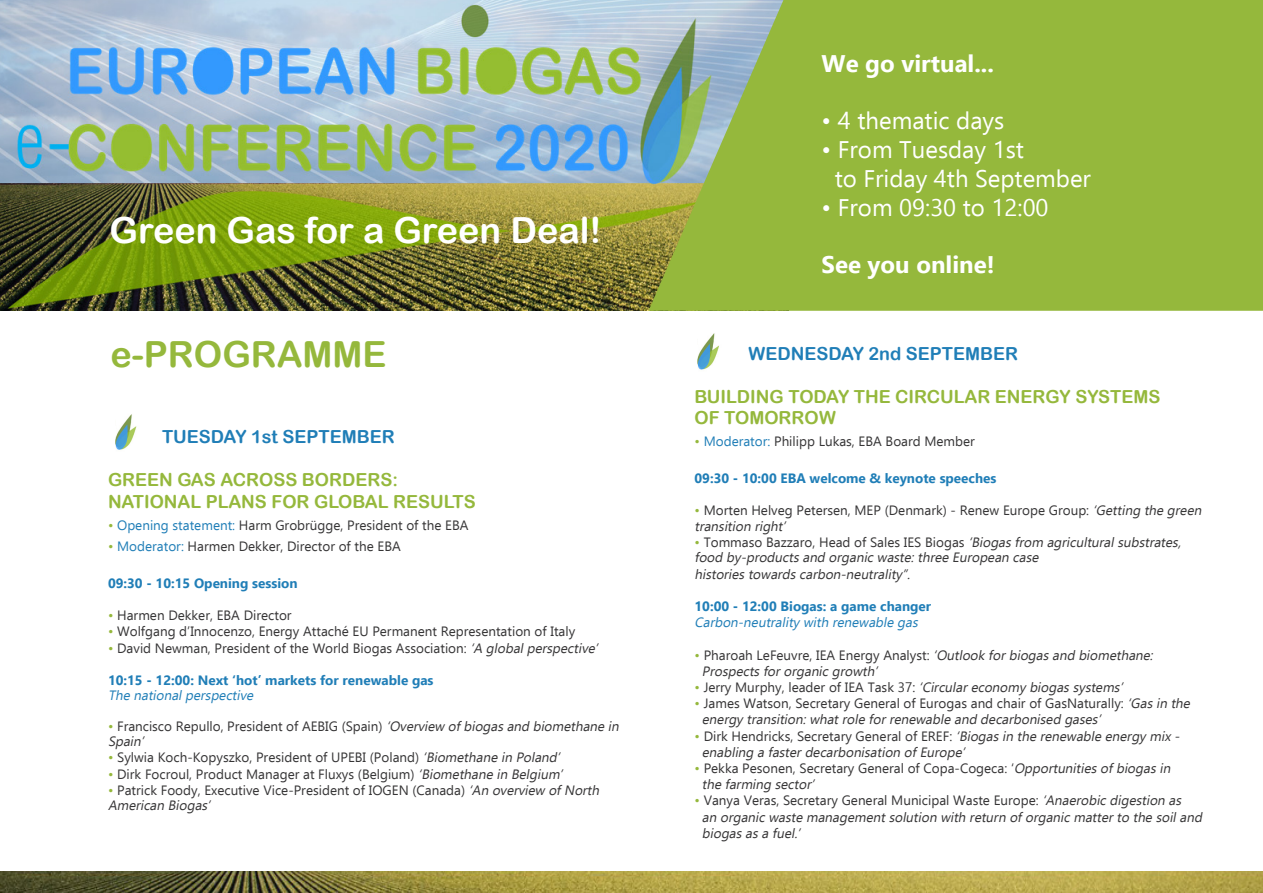
<style>
.page{position:relative;width:1263px;height:893px;background:#fff}
.page>*{position:absolute;margin:0;border:0;box-sizing:border-box;transform-origin:0 0}
.t1{font:36px "Arial Rounded MT Bold";color:#fff}
.t2{font:36px "Arial Rounded MT Bold";color:#95b83c}
.t3{font:24px "Ebrima";color:#fff}
.t4{font:700 24px "Ebrima";color:#fff}
.t5{font:18px "Arial Rounded MT Bold";color:#95b83c}
.t6{font:18px "Arial Rounded MT Bold";color:#207eb7}
.t7{font:13.5px/15px "Ebrima";color:#363536}
.t8{font:italic 13.5px/16.2px "Ebrima";color:#363536}
.t9{font:700 13.5px "Ebrima";color:#207eb7}
.t10{font:italic 13.5px "Ebrima";color:#207eb7}
.s1{color:#95b83c}
.s2{color:#207eb7}
.s3{font-style:italic}
.s4{font-style:normal;color:#95b83c}
.s5{font-style:normal}
</style>
<div class="page">
<img style="left:0;top:0;width:648px;height:311px">
<svg style="left:648px;top:0;width:615px;height:311px;background:#95b748"></svg>
<img style="left:115px;top:414px;width:22px;height:36px">
<img style="left:697px;top:333px;width:22px;height:37px">
<img style="left:0;top:872px;width:1263px;height:21px">
<p class="t1" style="left:110px;top:209px;width:493px">Green Gas for a Green Deal!</p>
<p class="t2" style="left:111px;top:333px;width:278px">e-PROGRAMME</p>
<p class="t6" style="left:162px;top:426px;width:234px">TUESDAY 1st SEPTEMBER</p>
<p class="t5" style="left:108px;top:469px;width:291px">GREEN GAS ACROSS BORDERS:</p>
<p class="t5" style="left:108px;top:491px;width:369px">NATIONAL PLANS FOR GLOBAL RESULTS</p>
<p class="t7" style="left:108px;top:517px;width:362px"><span class="s1">•</span> <span class="s2">Opening statement:</span> Harm Grobrügge, President of the EBA</p>
<p class="t7" style="left:108px;top:538px;width:294px"><span class="s1">•</span> <span class="s2">Moderator:</span> Harmen Dekker, Director of the EBA</p>
<p class="t9" style="left:108px;top:572px;width:191px">09:30 - 10:15 Opening session</p>
<p class="t7" style="left:108px;top:607px;width:185px"><span class="s1">•</span> Harmen Dekker, EBA Director</p>
<p class="t7" style="left:108px;top:624px;width:469px"><span class="s1">•</span> Wolfgang d’Innocenzo, Energy Attaché EU Permanent Representation of Italy</p>
<p class="t7" style="left:108px;top:640px;width:495px"><span class="s1">•</span> David Newman, President of the World Biogas Association: <span class="s3">‘A globalperspective’</span></p>
<p class="t9" style="left:108px;top:669px;width:327px">10:15 - 12:00: Next ‘hot’ markets for renewable gas</p>
<p class="t10" style="left:108px;top:685px;width:150px">The nationalperspective</p>
<p class="t7" style="left:108px;top:718px;width:516px"><span class="s1">•</span> Francisco Repullo, President of AEBIG (Spain) <span class="s3">‘Overview ofbiogasand biomethane in<br>Spain’</span></p>
<p class="t7" style="left:108px;top:750px;width:457px"><span class="s1">•</span> Sylwia Koch-Kopyszko, President of UPEBI (Poland) <span class="s3">‘Biomethane in Poland’</span></p>
<p class="t7" style="left:108px;top:766px;width:460px"><span class="s1">•</span> Dirk Focroul, Product Manager at Fluxys (Belgium) <span class="s3">‘Biomethane in Belgium’</span></p>
<p class="t7" style="left:108px;top:782px;width:496px"><span class="s1">•</span> Patrick Foody, Executive Vice-President of IOGEN (Canada) <span class="s3">‘An overview ofNorth<br>American Biogas’</span></p>
<p class="t4" style="left:821px;top:44px;width:174px">We go virtual...</p>
<p class="t3" style="left:821px;top:103px;width:184px">• 4 thematic days</p>
<p class="t3" style="left:821px;top:132px;width:204px">• From Tuesday 1st</p>
<p class="t3" style="left:835px;top:161px;width:258px">to Friday 4th September</p>
<p class="t3" style="left:821px;top:190px;width:228px">• From 09:30 to 12:00</p>
<p class="t4" style="left:821px;top:246px;width:174px">See you online!</p>
<p class="t6" style="left:748px;top:342px;width:271px">WEDNESDAY 2nd SEPTEMBER</p>
<p class="t5" style="left:694px;top:386px;width:467px">BUILDING TODAY THE CIRCULAR ENERGY SYSTEMS</p>
<p class="t5" style="left:694px;top:407px;width:143px">OF TOMORROW</p>
<p class="t7" style="left:694px;top:433px;width:282px"><span class="s1">•</span> <span class="s2">Moderator:</span> Philipp Lukas, EBA Board Member</p>
<p class="t9" style="left:694px;top:467px;width:303px">09:30 - 10:00 EBA welcome &amp; keynote speeches</p>
<p class="t7" style="left:694px;top:502px;width:512px;line-height:16.2px"><span class="s1">•</span> Morten Helveg Petersen, MEP (Denmark) - Renew Europe Group: <span class="s3">‘Getting the green transition right’</span></p>
<p class="t8" style="left:694px;top:534px;width:491px;line-height:15.6px"><span class="s4">•</span> <span class="s5">To m m a so Bazza ro, H ea d of Sa l es I E S B i og a s</span> ‘Biogasfrom agriculturalsubstrates, food by-productsand organicwaste:three European case historiestowardscarbon-neutrality”.</p>
<p class="t9" style="left:694px;top:595px;width:238px">10:00 - 12:00 Biogas: a game changer</p>
<p class="t10" style="left:694px;top:612px;width:228px">Carbon-neutrality with renewable gas</p>
<p class="t8" style="left:702px;top:646px;width:456px;text-indent:-7px"><span class="s4">•</span> <span class="s5">Pharoah LeFeuvre, IEA Energy Analyst:</span> ‘Outlook forbiogasand biomethane:<br>Prospectsfororganicgrowth’</p>
<p class="t7" style="left:694px;top:679px;width:433px"><span class="s1">•</span> J e r ry M u r p h y, l e a d e r o f I EA Ta s k 3 7 : <span class="s3">‘Circulareconomy biogassystems’</span></p>
<p class="t8" style="left:702px;top:695px;width:493px;text-indent:-7px"><span class="s4">•</span> <span class="s5">James Watson, Secretary General of Eurogas and chair of GasNaturally:</span> ‘Gasin the energy transition:whatrole forrenewable and decarbonised gases’</p>
<p class="t8" style="left:702px;top:727px;width:483px;text-indent:-7px"><span class="s4">•</span> <span class="s5">Dirk Hendricks, Secretary General of EREF:</span> ‘Biogasin the renewable energy mix&shy;enabling a fasterdecarbonisation ofEurope’</p>
<p class="t7" style="left:702px;top:760px;width:473px;line-height:16.2px;text-indent:-7px"><span class="s1">•</span> Pekka Pesonen, Secretary General of Copa-Cogeca: ‘<span class="s3">Opportunitiesofbiogasin the farming sector’</span></p>
<p class="t8" style="left:702px;top:792px;width:505px;text-indent:-7px"><span class="s4">•</span> <span class="s5">Vanya Veras, Secretary General Municipal Waste Europe:</span> ‘Anaerobicdigestion as an organicwaste managementsolution with return oforganicmatterto the soiland biogasasa fuel.’</p>
</div>
